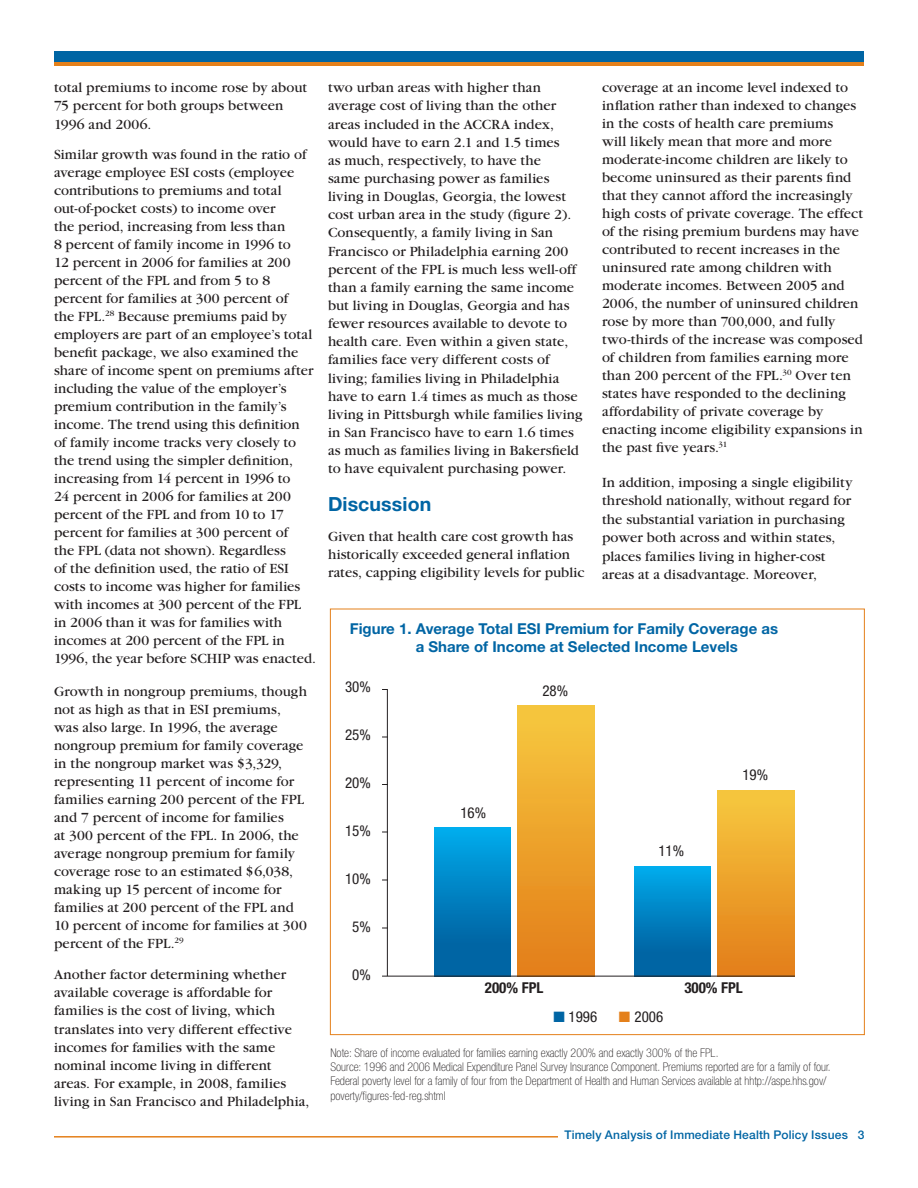
<style>
.page{position:relative;width:918px;height:1188px;background:#fff}
.page>*{position:absolute;margin:0;border:0;box-sizing:border-box;transform-origin:0 0}
.head{font:700 19.5px "Helvetica Neue";letter-spacing:.005em;color:#0065a4}
.t1{font:700 15px/18px "Helvetica Neue";color:#0065a4}
.chart_text{font:condensed 15px "Helvetica Neue";color:#231f20}
.chart_text-2{font:700 condensed 15px "Helvetica Neue";color:#231f20}
.Body_Text{font:14.7px/18px "Garamond";letter-spacing:.005em;color:#231f20}
.chart_note{font:100 condensed 12px/14.4px "Helvetica Neue";color:#231f20}
.t2{font:500 12px "Helvetica Neue";letter-spacing:.015em;color:#0065a4}
.s1{color:#0065a4}
.s2{color:#e4801b}
</style>
<div class="page">
<div style="left:54px;top:51px;width:810px;height:15px;background:#0065a4"></div>
<hr style="left:54px;top:62px;width:810px;height:4px;background:#e4801b">
<hr style="left:54px;top:1136px;width:504px;height:2px;background:#e4801b">
<div style="left:434px;top:828px;width:77px;height:148px;background:linear-gradient(to bottom,#00a8e8,#005998)"></div>
<div style="left:634px;top:866px;width:77px;height:110px;background:linear-gradient(to bottom,#00a8e9,#005998)"></div>
<div style="left:518px;top:706px;width:76px;height:270px;background:linear-gradient(to bottom,#f7c83f,#e37d19)"></div>
<div style="left:718px;top:790px;width:76px;height:186px;background:linear-gradient(to bottom,#f7c93f,#e37d19)"></div>
<hr style="left:387px;top:690px;width:1px;height:286px;background:#231f20">
<hr style="left:382px;top:976px;width:413px;height:1px;background:#231f20">
<p class="Body_Text" style="left:54px;top:79px;width:255px">total premiums to income rose by about<br>75 percent for both groups between<br>1996 and 2006.</p>
<p class="Body_Text" style="left:54px;top:145px;width:263px">Similar growth was found in the ratio of average employee ESI costs (employee contributions to premiums and total out-of-pocket costs) to income over<br>the period, increasing from less than<br>8 percent of family income in 1996 to<br>12 percent in 2006 for families at 200 percent of the FPL and from 5 to 8 percent for families at 300 percent of<br>the FPL.<sup>28</sup> Because premiums paid by employers are part of an employee’s total benefit package, we also examined the share of income spent on premiums after including the value of the employer’s premium contribution in the family’s income. The trend using this definition<br>of family income tracks very closely to the trend using the simpler definition, increasing from 14 percent in 1996 to<br>24 percent in 2006 for families at 200 percent of the FPL and from 10 to 17 percent for families at 300 percent of<br>the FPL (data not shown). Regardless<br>of the definition used, the ratio of ESI costs to income was higher for families with incomes at 300 percent of the FPL in 2006 than it was for families with incomes at 200 percent of the FPL in 1996, the year before SCHIP was enacted.</p>
<p class="Body_Text" style="left:54px;top:682px;width:254px">Growth in nongroup premiums, though not as high as that in ESI premiums, was also large. In 1996, the average nongroup premium for family coverage in the nongroup market was $3,329, representing 11 percent of income for families earning 200 percent of the FPL and 7 percent of income for families<br>at 300 percent of the FPL. In 2006, the average nongroup premium for family coverage rose to an estimated $6,038, making up 15 percent of income for families at 200 percent of the FPL and 10 percent of income for families at 300 percent of the FPL.<sup>29</sup></p>
<p class="Body_Text" style="left:54px;top:966px;width:257px">Another factor determining whether available coverage is affordable for families is the cost of living, which translates into very different effective incomes for families with the same nominal income living in different areas. For example, in 2008, families living in San Francisco and Philadelphia,</p>
<p class="Body_Text" style="left:328px;top:79px;width:256px">two urban areas with higher than average cost of living than the other areas included in the ACCRA index, would have to earn 2.1 and 1.5 times<br>as much, respectively, to have the<br>same purchasing power as families living in Douglas, Georgia, the lowest cost urban area in the study (figure 2).<br>Consequently, a family living in San Francisco or Philadelphia earning 200 percent of the FPL is much less well-off than a family earning the same income but living in Douglas, Georgia and has fewer resources available to devote to health care. Even within a given state, families face very different costs of living; families living in Philadelphia have to earn 1.4 times as much as those living in Pittsburgh while families living in San Francisco have to earn 1.6 times as much as families living in Bakersfield to have equivalent purchasing power.</p>
<p class="head" style="left:328px;top:492px;width:105px">Discussion</p>
<p class="Body_Text" style="left:328px;top:527px;width:258px">Given that health care cost growth has historically exceeded general inflation rates, capping eligibility levels for public</p>
<p class="Body_Text" style="left:602px;top:79px;width:263px">coverage at an income level indexed to inflation rather than indexed to changes in the costs of health care premiums<br>will likely mean that more and more moderate-income children are likely to become uninsured as their parents find that they cannot afford the increasingly high costs of private coverage. The effect of the rising premium burdens may have contributed to recent increases in the uninsured rate among children with moderate incomes. Between 2005 and 2006, the number of uninsured children rose by more than 700,000, and fully two-thirds of the increase was composed of children from families earning more than 200 percent of the FPL.<sup>30</sup> Over ten states have responded to the declining affordability of private coverage by enacting income eligibility expansions in the past five years.<sup>31</sup></p>
<p class="Body_Text" style="left:602px;top:474px;width:252px">In addition, imposing a single eligibility threshold nationally, without regard for the substantial variation in purchasing power both across and within states, places families living in higher-cost areas at a disadvantage. Moreover,</p>
<p class="t1" style="left:416px;top:619px;width:364px;text-indent:-66px">Figure 1. Average Total ESI Premium for Family Coverage as a Share of Income at Selected Income Levels</p>
<p class="chart_text" style="left:345px;top:678px;width:27px">30%</p>
<p class="chart_text" style="left:345px;top:726px;width:27px">25%</p>
<p class="chart_text" style="left:345px;top:774px;width:27px">20%</p>
<p class="chart_text" style="left:345px;top:822px;width:27px">15%</p>
<p class="chart_text" style="left:345px;top:870px;width:27px">10%</p>
<p class="chart_text" style="left:352px;top:918px;width:20px">5%</p>
<p class="chart_text" style="left:352px;top:966px;width:20px">0%</p>
<p class="chart_text" style="left:542px;top:682px;width:27px">28%</p>
<p class="chart_text" style="left:742px;top:766px;width:27px">19%</p>
<p class="chart_text" style="left:460px;top:804px;width:27px">16%</p>
<p class="chart_text" style="left:658px;top:842px;width:27px">11%</p>
<p class="chart_text-2" style="left:485px;top:979px;width:60px">200% FPL</p>
<p class="chart_text-2" style="left:684px;top:979px;width:60px">300% FPL</p>
<p class="chart_text" style="left:554px;top:1008px;width:45px"><span class="s1">■</span> 1996</p>
<p class="chart_text" style="left:619px;top:1008px;width:46px"><span class="s2">■</span> 2006</p>
<p class="chart_note" style="left:330px;top:1045px;width:390px">Note: Share of income evaluated for families earning exactly 200% and exactly 300% of the FPL.</p>
<p class="chart_note" style="left:330px;top:1060px;width:502px">Source: 1996 and 2006 Medical Expenditure Panel Survey Insurance Component. Premiums reported are for a family of four.<br>Federal poverty level for a family of four from the Department of Health and Human Services available at hhtp://aspe.hhs.gov/ poverty/figures-fed-reg.shtml</p>
<p class="t2" style="left:564px;top:1128px;width:301px">Timely Analysis of Immediate Health Policy Issues 3</p>
</div>
